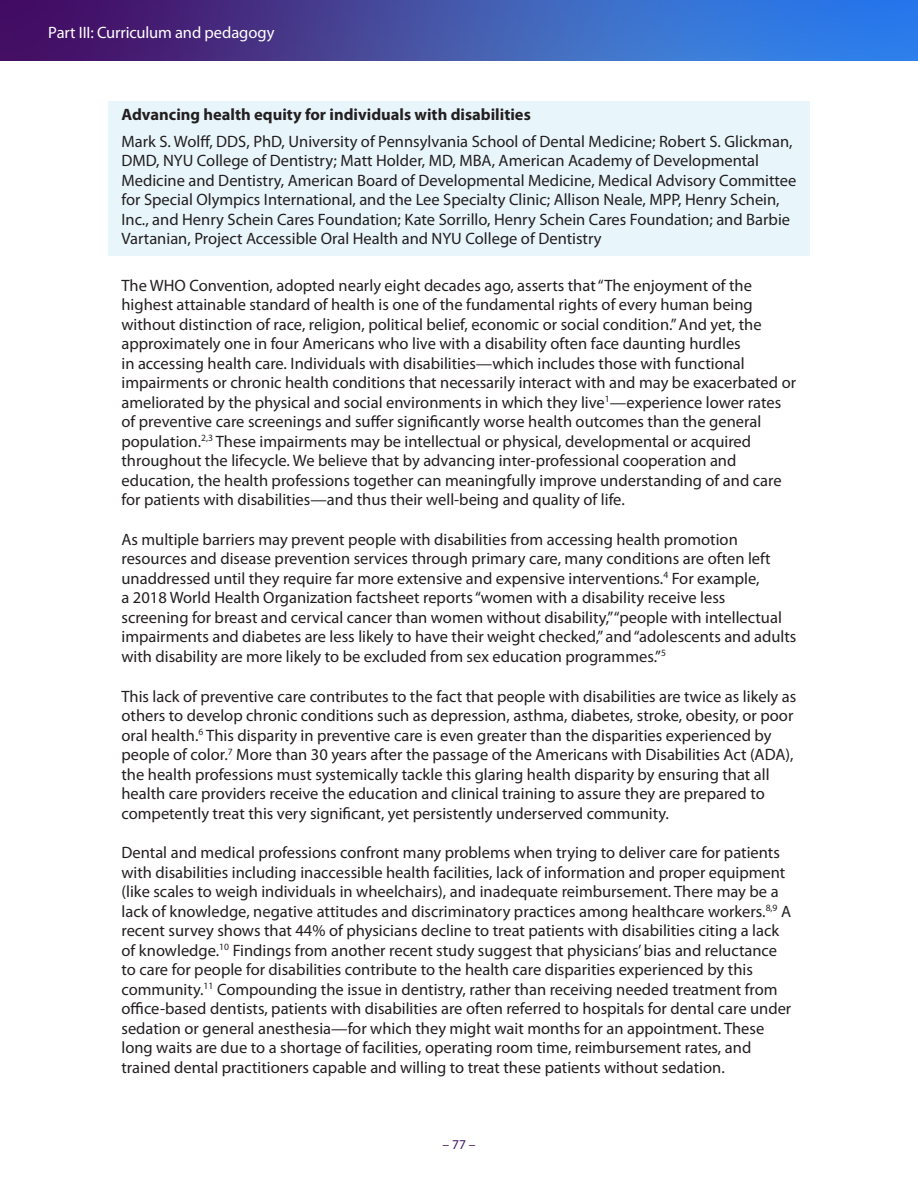
<style>
.page{position:relative;width:918px;height:1188px;background:#fff}
.page>*{position:absolute;margin:0;border:0;box-sizing:border-box;transform-origin:0 0}
.Body1{font:16.5px/19.5px "Myriad Pro";color:#231f20}
.BlueBox_Header1{font:16.5px/19.5px "Myriad Pro";color:#231f20}
.BlueBox_Header1-2{font:700 16.5px "Myriad Pro";color:#231f20}
.t1{font:16.5px "Myriad Pro";letter-spacing:-.005em;color:#fff}
.t2{font:13.5px "Myriad Pro";color:#44146b}
</style>
<div class="page">
<svg style="left:0;top:0;width:918px;height:60px;background:#3f50aa"></svg>
<div style="left:108px;top:101px;width:702px;height:30px;background:#e8f5fb"></div>
<div style="left:108px;top:128px;width:702px;height:128px;background:#e8f5fb"></div>
<p class="t1" style="left:48px;top:22px;width:228px">Part III: Curriculum and pedagogy</p>
<p class="BlueBox_Header1-2" style="left:122px;top:104px;width:411px">Advancing health equity for individuals with disabilities</p>
<p class="BlueBox_Header1" style="left:122px;top:131px;width:677px">Mark S. Wolff, DDS, PhD, University of Pennsylvania School of Dental Medicine; Robert S. Glickman, DMD, NYU College of Dentistry; Matt Holder, MD, MBA, American Academy of Developmental Medicine and Dentistry, American Board of Developmental Medicine, Medical Advisory Committee for Special Olympics International, and the Lee Specialty Clinic; Allison Neale, MPP, Henry Schein, Inc., and Henry Schein Cares Foundation; Kate Sorrillo, Henry Schein Cares Foundation; and Barbie Vartanian, Project Accessible Oral Health and NYU College of Dentistry</p>
<p class="Body1" style="left:122px;top:275px;width:676px">The WHO Convention, adopted nearly eight decades ago, asserts that “The enjoyment of the highest attainable standard of health is one of the fundamental rights of every human being without distinction of race, religion, political belief, economic or social condition.” And yet, the approximately one in four Americans who live with a disability often face daunting hurdles<br>in accessing health care. Individuals with disabilities—which includes those with functional impairments or chronic health conditions that necessarily interact with and may be exacerbated or ameliorated by the physical and social environments in which they live<sup>1</sup>—experience lower rates of preventive care screenings and suffer significantly worse health outcomes than the general population.<sup>2,3</sup> These impairments may be intellectual or physical, developmental or acquired throughout the lifecycle. We believe that by advancing inter-professional cooperation and education, the health professions together can meaningfully improve understanding of and care for patients with disabilities—and thus their well-being and quality of life.</p>
<p class="Body1" style="left:122px;top:529px;width:677px">As multiple barriers may prevent people with disabilities from accessing health promotion resources and disease prevention services through primary care, many conditions are often left unaddressed until they require far more extensive and expensive interventions.<sup>4</sup> For example,<br>a 2018 World Health Organization factsheet reports “women with a disability receive less screening for breast and cervical cancer than women without disability,” “people with intellectual impairments and diabetes are less likely to have their weight checked,” and “adolescents and adults with disability are more likely to be excluded from sex education programmes.”<sup>5</sup></p>
<p class="Body1" style="left:122px;top:686px;width:676px">This lack of preventive care contributes to the fact that people with disabilities are twice as likely as others to develop chronic conditions such as depression, asthma, diabetes, stroke, obesity, or poor oral health.<sup>6</sup> This disparity in preventive care is even greater than the disparities experienced by people of color.<sup>7</sup> More than 30 years after the passage of the Americans with Disabilities Act (ADA), the health professions must systemically tackle this glaring health disparity by ensuring that all health care providers receive the education and clinical training to assure they are prepared to competently treat this very significant, yet persistently underserved community.</p>
<p class="Body1" style="left:122px;top:843px;width:671px">Dental and medical professions confront many problems when trying to deliver care for patients with disabilities including inaccessible health facilities, lack of information and proper equipment (like scales to weigh individuals in wheelchairs), and inadequate reimbursement. There may be a lack of knowledge, negative attitudes and discriminatory practices among healthcare workers.<sup>8,9</sup> A recent survey shows that 44% of physicians decline to treat patients with disabilities citing a lack of knowledge.<sup>10</sup> Findings from another recent study suggest that physicians’ bias and reluctance to care for people for disabilities contribute to the health care disparities experienced by this community.<sup>11</sup> Compounding the issue in dentistry, rather than receiving needed treatment from office-based dentists, patients with disabilities are often referred to hospitals for dental care under sedation or general anesthesia—for which they might wait months for an appointment. These long waits are due to a shortage of facilities, operating room time, reimbursement rates, and trained dental practitioners capable and willing to treat these patients without sedation.</p>
<p class="t2" style="left:442px;top:1136px;width:35px">– 77 –</p>
</div>
